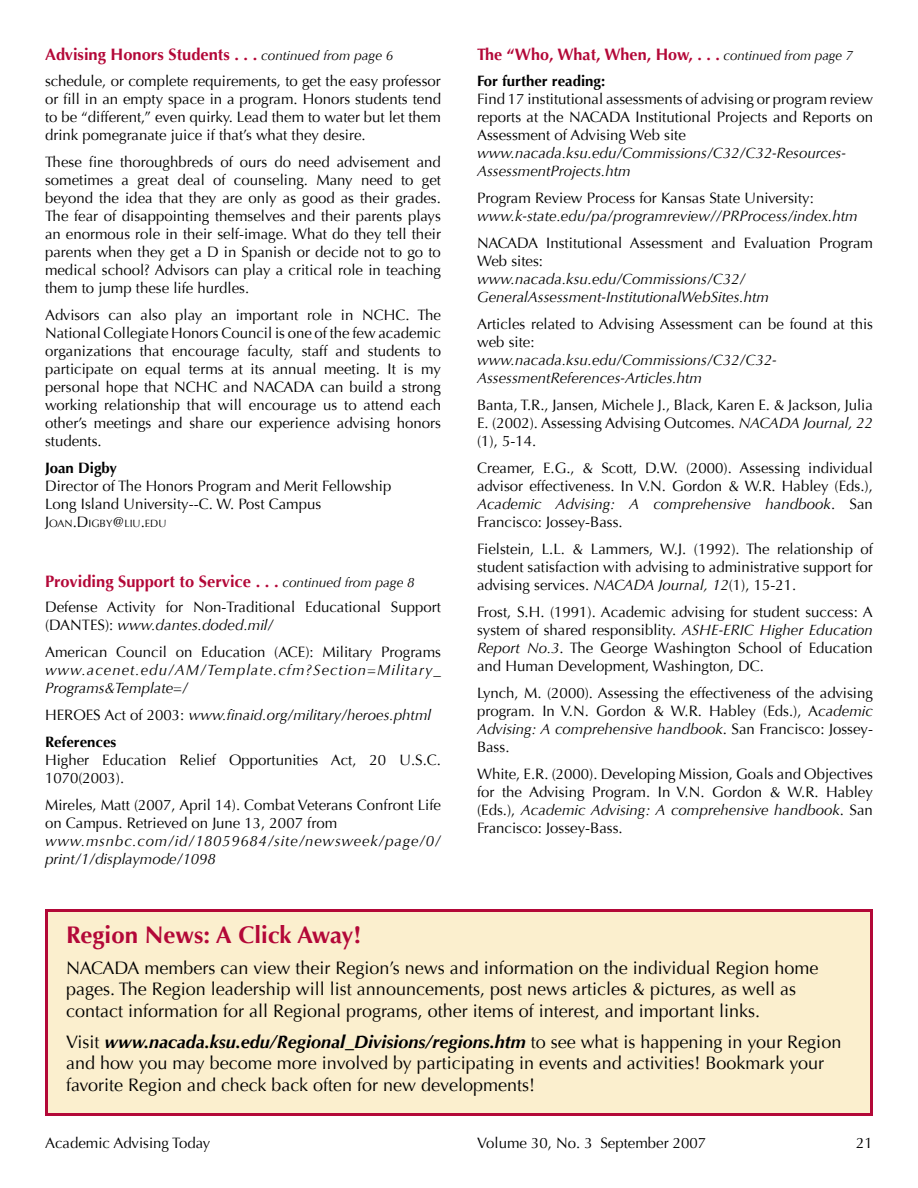
<style>
.page{position:relative;width:918px;height:1188px;background:#fff}
.page>*{position:absolute;margin:0;border:0;box-sizing:border-box;transform-origin:0 0}
.t1{font:700 24px "Optima";color:#b30838}
.t2{font:18px/21.6px "Optima";color:#000}
.t3{font:700 16.5px "Optima";color:#b30838}
.t4{font:15px/18px "Optima";color:#000;text-align:justify}
.t5{font:italic 15px/18px "Optima";color:#000}
.t6{font:italic 15px/18px "Optima";letter-spacing:.05em;color:#000}
.t7{font:italic 15px/18px "Optima";letter-spacing:.065em;color:#000}
.t8{font:700 15px "Optima";color:#000}
.t9{font:10.5px "Optima";color:#000}
.s1{font-weight:400;font-style:italic;font-size:13.5px;color:#000}
.s2{font-size:15px}
.s3{font-style:italic}
.s4{font-style:normal}
.s5{font-weight:700;font-style:normal}
.s6{font-weight:700;font-style:italic}
</style>
<div class="page">
<div style="left:46px;top:910px;width:826px;height:204px;background:#fbefce"></div>
<div style="left:45px;top:909px;width:828px;height:207px;border:3px solid #b30838"></div>
<p class="t3" style="left:45px;top:45px;width:350px">Advising Honors Students . . . <span class="s1">continued from page 6</span></p>
<p class="t4" style="left:45px;top:72px;width:398px">schedule, or complete requirements, to get the easy professor or fill in an empty space in a program. Honors students tend to be “different,” even quirky. Lead them to water but let them drink pomegranate juice if that’s what they desire.</p>
<p class="t4" style="left:45px;top:153px;width:398px">These fine thoroughbreds of ours do need advisement and sometimes a great deal of counseling. Many need to get beyond the idea that they are only as good as their grades.<br>The fear of disappointing themselves and their parents plays an enormous role in their self-image. What do they tell their parents when they get a D in Spanish or decide not to go to medical school? Advisors can play a critical role in teaching them to jump these life hurdles.</p>
<p class="t4" style="left:45px;top:306px;width:398px">Advisors can also play an important role in NCHC. The National Collegiate Honors Council is one of the few academic organizations that encourage faculty, staff and students to participate on equal terms at its annual meeting. It is my personal hope that NCHC and NACADA can build a strong working relationship that will encourage us to attend each other’s meetings and share our experience advising honors students.</p>
<p class="t8" style="left:45px;top:459px;width:74px">Joan Digby</p>
<p class="t4" style="left:45px;top:477px;width:348px">Director of The Honors Program and Merit Fellowship<br>Long Island University--C. W. Post Campus</p>
<p class="t9" style="left:45px;top:517px;width:123px"><span class="s2">J</span>OAN<span class="s2">.D</span>IGBY<span class="s2">@</span>LIU<span class="s2">.</span>EDU</p>
<p class="t3" style="left:45px;top:571px;width:371px">Providing Support to Service . . . <span class="s1">continued from page 8</span></p>
<p class="t4" style="left:45px;top:598px;width:398px">Defense Activity for Non-Traditional Educational Support (DANTES): <span class="s3">www.dantes.doded.mil/</span></p>
<p class="t4" style="left:45px;top:643px;width:398px">American Council on Education (ACE): Military Programs</p>
<p class="t7" style="left:45px;top:661px;width:398px">www.acenet.edu/AM/Template.cfm?Section=Military_<br>Programs&amp;Template=/</p>
<p class="t5" style="left:45px;top:702px;width:388px;line-height:27px"><span class="s4">HEROES Act of 2003:</span> www.finaid.org/military/heroes.phtml<br><span class="s5">References</span></p>
<p class="t4" style="left:45px;top:751px;width:398px">Higher Education Relief Opportunities Act, 20 U.S.C.<br>1070(2003).</p>
<p class="t4" style="left:45px;top:796px;width:398px">Mireles, Matt (2007, April 14). Combat Veterans Confront Life on Campus. Retrieved on June 13, 2007 from</p>
<p class="t6" style="left:45px;top:832px;width:397px">www.msnbc.com/id/18059684/site/newsweek/page/0/ print/1/displaymode/1098</p>
<p class="t3" style="left:477px;top:45px;width:378px">The “Who, What, When, How, . . . <span class="s1">continued from page 7</span></p>
<p class="t8" style="left:477px;top:72px;width:130px">For further reading:</p>
<p class="t4" style="left:477px;top:90px;width:398px">Find 17 institutional assessments of advising or program review reports at the NACADA Institutional Projects and Reports on Assessment of Advising Web site</p>
<p class="t5" style="left:477px;top:144px;width:370px">www.nacada.ksu.edu/Commissions/C32/C32-Resources-<br>AssessmentProjects.htm</p>
<p class="t4" style="left:477px;top:189px;width:338px">Program Review Process for Kansas State University:</p>
<p class="t5" style="left:477px;top:207px;width:382px">www.k-state.edu/pa/programreview//PRProcess/index.htm</p>
<p class="t4" style="left:477px;top:234px;width:398px">NACADA Institutional Assessment and Evaluation Program<br>Web sites:</p>
<p class="t5" style="left:477px;top:270px;width:294px">www.nacada.ksu.edu/Commissions/C32/<br>GeneralAssessment-InstitutionalWebSites.htm</p>
<p class="t4" style="left:477px;top:315px;width:398px">Articles related to Advising Assessment can be found at this web site:</p>
<p class="t5" style="left:477px;top:351px;width:301px">www.nacada.ksu.edu/Commissions/C32/C32-<br>AssessmentReferences-Articles.htm</p>
<p class="t4" style="left:477px;top:396px;width:397px">Banta, T.R., Jansen, Michele J., Black, Karen E. &amp; Jackson, Julia E. (2002). Assessing Advising Outcomes. <span class="s3">NACADA Journal, 22 </span>(1), 5-14.</p>
<p class="t4" style="left:477px;top:459px;width:397px">Creamer, E.G., &amp; Scott, D.W. (2000). Assessing individual advisor effectiveness. In V.N. Gordon &amp; W.R. Habley (Eds.), <span class="s3">Academic Advising: A comprehensive handbook</span>. San Francisco: Jossey-Bass.</p>
<p class="t4" style="left:477px;top:540px;width:398px">Fielstein, L.L. &amp; Lammers, W.J. (1992). The relationship of student satisfaction with advising to administrative support for advising services. <span class="s3">NACADA Journal, 12</span>(1), 15-21.</p>
<p class="t4" style="left:477px;top:603px;width:397px">Frost, S.H. (1991). Academic advising for student success: A system of shared responsiblity. <span class="s3">ASHE-ERIC Higher Education Report No.3</span>. The George Washington School of Education and Human Development, Washington, DC.</p>
<p class="t4" style="left:477px;top:684px;width:398px">Lynch, M. (2000). Assessing the effectiveness of the advising program. In V.N. Gordon &amp; W.R. Habley (Eds.), A<span class="s3">cademic Advising: A comprehensive handbook</span>. San Francisco: Jossey-Bass.</p>
<p class="t4" style="left:477px;top:765px;width:397px">White, E.R. (2000). Developing Mission, Goals and Objectives for the Advising Program. In V.N. Gordon &amp; W.R. Habley (Eds.), <span class="s3">Academic Advising: A comprehensive handbook</span>. San Francisco: Jossey-Bass.</p>
<h1 class="t1" style="left:66px;top:921px;width:297px">Region News: A Click Away!</h1>
<p class="t2" style="left:66px;top:957px;width:754px">NACADA members can view their Region’s news and information on the individual Region home pages. The Region leadership will list announcements, post news articles &amp; pictures, as well as contact information for all Regional programs, other items of interest, and important links.</p>
<p class="t2" style="left:66px;top:1031px;width:777px">Visit <span class="s6">www.nacada.ksu.edu/Regional_Divisions/regions.htm</span> to see what is happening in your Region and how you may become more involved by participating in events and activities! Bookmark your favorite Region and check back often for new developments!</p>
<p class="t4" style="left:45px;top:1134px;width:167px">Academic Advising Today</p>
<p class="t4" style="left:477px;top:1134px;width:231px">Volume 30, No. 3 September 2007</p>
<p class="t4" style="left:856px;top:1134px;width:18px">21</p>
</div>
